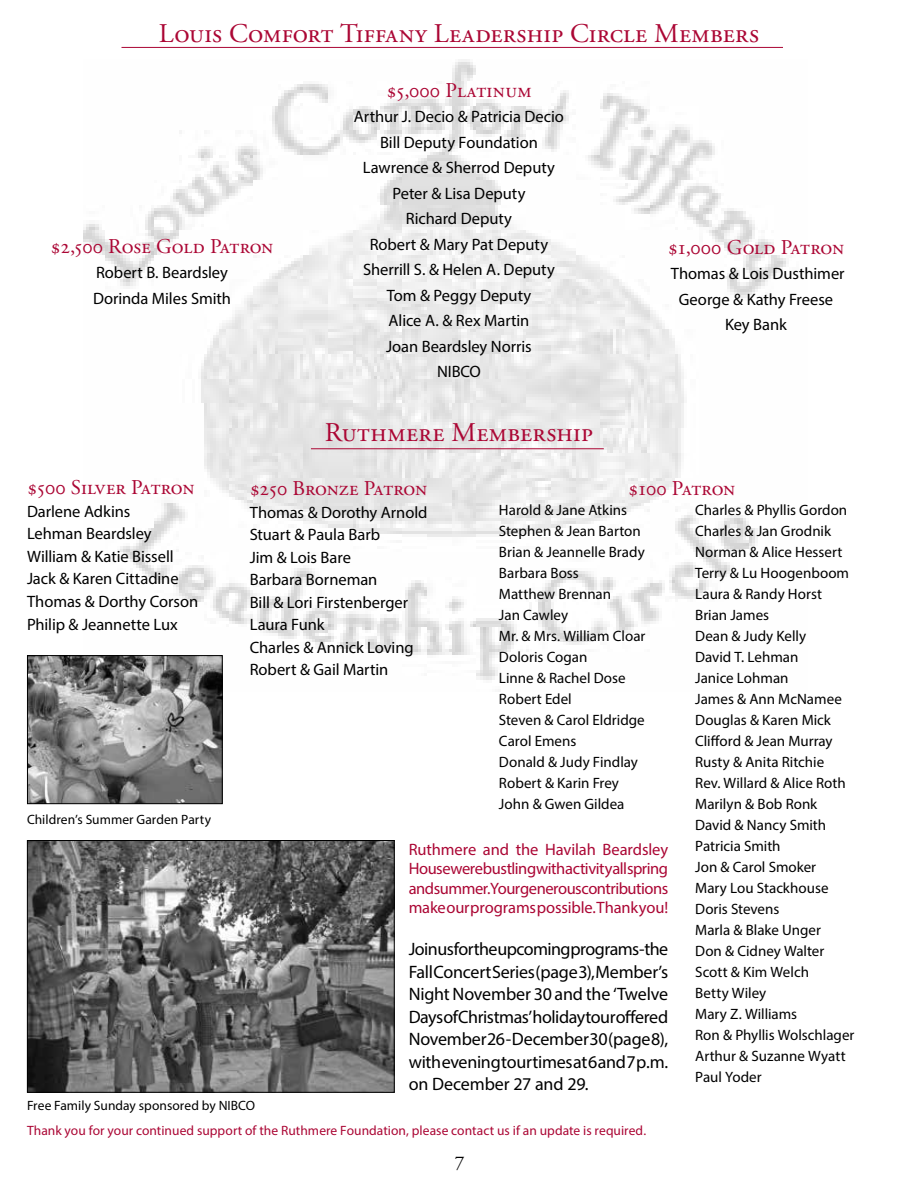
<style>
.page{position:relative;width:918px;height:1188px;background:#fff}
.page>*{position:absolute;margin:0;border:0;box-sizing:border-box;transform-origin:0 0}
.t1{font:27px "Adobe Garamond Pro";letter-spacing:.085em;color:#ab0634}
.t2{font:21px "Adobe Garamond Pro";letter-spacing:.01em;color:#ab0634}
.t3{font:21px "Adobe Garamond Pro";letter-spacing:.04em;color:#ab0634}
.t4{font:19.5px "Adobe Garamond Pro";color:#000}
.t5{font:18px/22.5px "Myriad Pro";letter-spacing:-.015em;color:#000;text-align:justify}
.t6{font:16.5px/25.5px "Myriad Pro";letter-spacing:-.005em;color:#000}
.t7{font:16.5px/19.5px "Myriad Pro";letter-spacing:-.01em;color:#ab0634;text-align:justify}
.t8{font:15px/21px "Myriad Pro";color:#000}
.t9{font:13.5px "Myriad Pro";letter-spacing:.005em;color:#ab0634}
.t10{font:13.5px "Myriad Pro";color:#000}
</style>
<div class="page">
<img style="left:84px;top:59px;width:702px;height:621px">
<hr style="left:122px;top:47px;width:661px;height:1px;background:#ab0634">
<img style="left:29px;top:842px;width:364px;height:249px">
<div style="left:27px;top:840px;width:368px;height:253px;border:1px solid #000"></div>
<hr style="left:311px;top:448px;width:293px;height:1px;background:#ab0634">
<img style="left:29px;top:657px;width:192px;height:145px">
<div style="left:27px;top:655px;width:196px;height:149px;border:1px solid #000"></div>
<h1 class="t1" style="left:159px;top:17px;width:602px">Louis Comfort Tiffany Leadership Circle Members</h1>
<h2 class="t2" style="left:50px;top:234px;width:224px">$2,500 Rose Gold Patron</h2>
<p class="t6" style="left:93px;top:260px;width:139px">Robert B. Beardsley<br>Dorinda Miles Smith</p>
<h2 class="t2" style="left:386px;top:77px;width:147px">$5,000 Platinum</h2>
<p class="t6" style="left:354px;top:104px;width:212px;text-align:center">Arthur J. Decio &amp; Patricia Decio<br>Bill Deputy Foundation<br>Lawrence &amp; Sherrod Deputy<br>Peter &amp; Lisa Deputy<br>Richard Deputy<br>Robert &amp; Mary Pat Deputy<br>Sherrill S. &amp; Helen A. Deputy<br>Tom &amp; Peggy Deputy<br>Alice A. &amp; Rex Martin<br>Joan Beardsley Norris<br>NIBCO</p>
<h1 class="t1" style="left:325px;top:416px;width:270px">Ruthmere Membership</h1>
<h2 class="t2" style="left:668px;top:234px;width:178px">$1,000 Gold Patron</h2>
<p class="t6" style="left:671px;top:260px;width:175px;text-align:center">Thomas &amp; Lois Dusthimer<br>George &amp; Kathy Freese<br>Key Bank</p>
<h2 class="t3" style="left:27px;top:475px;width:169px">$500 Silver Patron</h2>
<p class="t6" style="left:27px;top:500px;width:173px;line-height:22.5px">Darlene Adkins<br>Lehman Beardsley<br>William &amp; Katie Bissell<br>Jack &amp; Karen Cittadine<br>Thomas &amp; Dorthy Corson<br>Philip &amp; Jeannette Lux</p>
<p class="t10" style="left:27px;top:811px;width:186px">Children’s Summer Garden Party</p>
<h2 class="t2" style="left:250px;top:476px;width:179px">$250 Bronze Patron</h2>
<p class="t6" style="left:250px;top:501px;width:179px;line-height:22.5px">Thomas &amp; Dorothy Arnold<br>Stuart &amp; Paula Barb<br>Jim &amp; Lois Bare<br>Barbara Borneman<br>Bill &amp; Lori Firstenberger<br>Laura Funk<br>Charles &amp; Annick Loving<br>Robert &amp; Gail Martin</p>
<h2 class="t2" style="left:628px;top:476px;width:109px">$100 Patron</h2>
<p class="t8" style="left:499px;top:499px;width:148px">Harold &amp; Jane Atkins<br>Stephen &amp; Jean Barton<br>Brian &amp; Jeannelle Brady<br>Barbara Boss<br>Matthew Brennan<br>Jan Cawley<br>Mr. &amp; Mrs. William Cloar<br>Doloris Cogan<br>Linne &amp; Rachel Dose<br>Robert Edel<br>Steven &amp; Carol Eldridge<br>Carol Emens<br>Donald &amp; Judy Findlay<br>Robert &amp; Karin Frey<br>John &amp; Gwen Gildea</p>
<p class="t8" style="left:695px;top:499px;width:161px">Charles &amp; Phyllis Gordon<br>Charles &amp; Jan Grodnik<br>Norman &amp; Alice Hessert<br>Terry &amp; Lu Hoogenboom<br>Laura &amp; Randy Horst<br>Brian James<br>Dean &amp; Judy Kelly<br>David T. Lehman<br>Janice Lohman<br>James &amp; Ann McNamee<br>Douglas &amp; Karen Mick<br>Clifford &amp; Jean Murray<br>Rusty &amp; Anita Ritchie<br>Rev. Willard &amp; Alice Roth<br>Marilyn &amp; Bob Ronk<br>David &amp; Nancy Smith<br>Patricia Smith<br>Jon &amp; Carol Smoker<br>Mary Lou Stackhouse<br>Doris Stevens<br>Marla &amp; Blake Unger<br>Don &amp; Cidney Walter<br>Scott &amp; Kim Welch<br>Betty Wiley<br>Mary Z. Williams<br>Ron &amp; Phyllis Wolschlager<br>Arthur &amp; Suzanne Wyatt<br>Paul Yoder</p>
<p class="t7" style="left:409px;top:839px;width:261px">Ruthmere and the Havilah Beardsley House were bustling with activity all spring and summer. Your generous contributions make our programs possible. Thank you!</p>
<p class="t5" style="left:409px;top:938px;width:261px">Join us for the upcoming programs - the Fall Concert Series (page 3), Member’s Night November 30 and the ‘Twelve Days of Christmas’ holiday tour offered November 26 - December 30 (page 8), with evening tour times at 6 and 7 p.m. on December 27 and 29.</p>
<p class="t10" style="left:27px;top:1098px;width:230px">Free Family Sunday sponsored by NIBCO</p>
<p class="t9" style="left:27px;top:1122px;width:621px">Thank you for your continued support of the Ruthmere Foundation, please contact us if an update is required.</p>
<h3 class="t4" style="left:455px;top:1151px;width:11px">7</h3>
</div>
